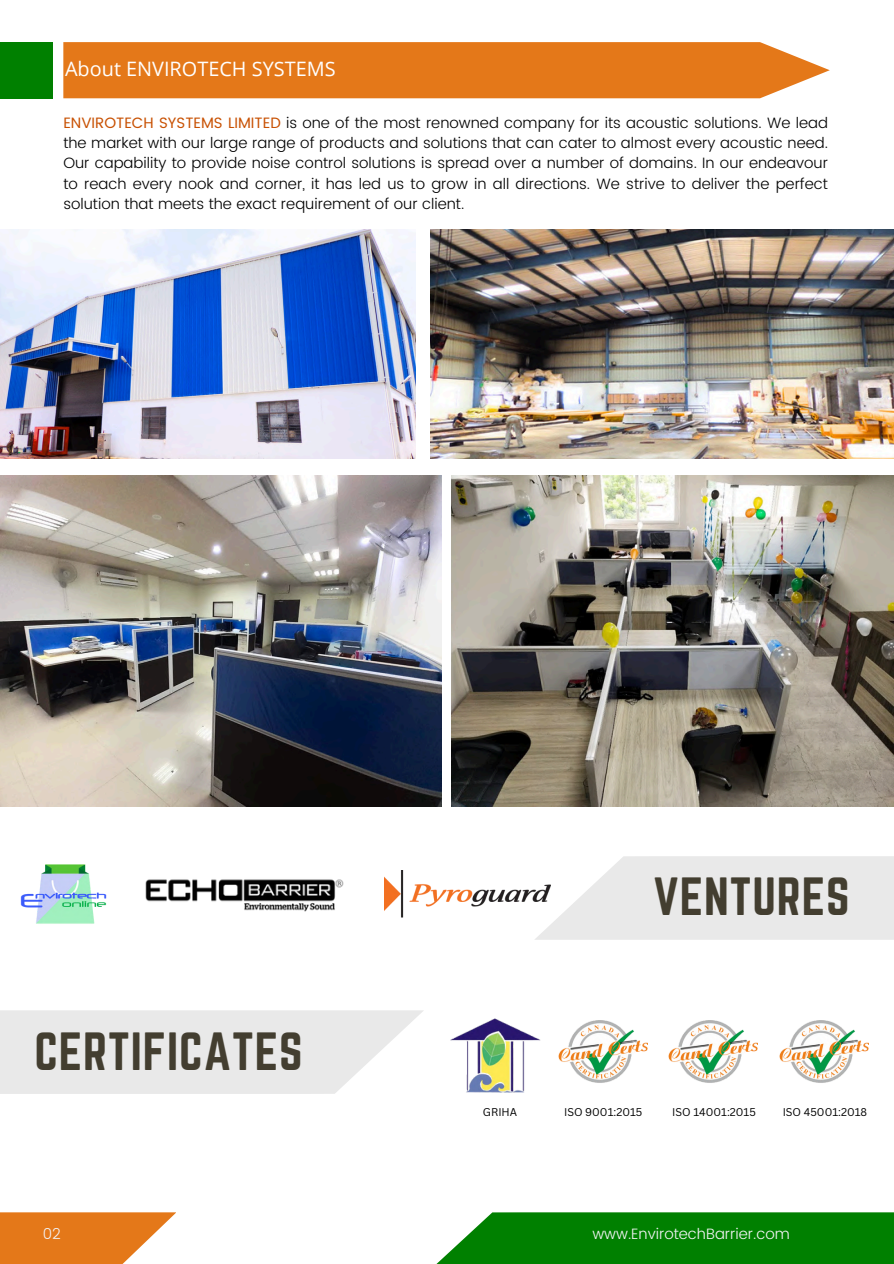
<style>
.page{position:relative;width:894px;height:1264px;background:#fff}
.page>*{position:absolute;margin:0;border:0;box-sizing:border-box;transform-origin:0 0}
.t1{font:46.95px "Norwester";letter-spacing:.02em;color:#433e30}
.t2{font:19.95px "Open Sans";color:#fff}
.t3{font:300 15px/20.2px "Poppins";color:#000;text-align:justify}
.t4{font:300 15px "Poppins";color:#f4f4f6}
.t5{font:10.95px "Canva Sans";color:#000}
.s1{font-weight:400;color:#c85103}
</style>
<div class="page">
<div style="left:63px;top:42px;width:766px;height:56px;background:#e47819"></div>
<div style="left:0;top:42px;width:52px;height:56px;background:#008000"></div>
<img style="left:0;top:229px;width:415px;height:229px">
<img style="left:430px;top:229px;width:463px;height:229px">
<svg style="left:437px;top:1212px;width:456px;height:51px;background:#181"></svg>
<div style="left:0;top:1212px;width:176px;height:51px;background:#e47819"></div>
<img style="left:145px;top:879px;width:199px;height:33px">
<img style="left:20px;top:864px;width:87px;height:60px">
<img style="left:384px;top:870px;width:150px;height:47px">
<img style="left:450px;top:1018px;width:90px;height:74px">
<img style="left:558px;top:1020px;width:89px;height:63px">
<svg style="left:0;top:1010px;width:424px;height:83px;background:#ebebeb"></svg>
<div style="left:534px;top:856px;width:359px;height:83px;background:#e9e9e9"></div>
<img style="left:668px;top:1020px;width:89px;height:63px">
<img style="left:779px;top:1020px;width:88px;height:63px">
<img style="left:0;top:475px;width:441px;height:331px">
<img style="left:451px;top:475px;width:441px;height:331px">
<h2 class="t2" style="left:65px;top:55px;width:272px">About ENVIROTECH SYSTEMS</h2>
<p class="t3" style="left:63px;top:113px;width:766px"><span class="s1">ENVIROTECH SYSTEMS LIMITED</span> is one of the most renowned company for its acoustic solutions. We lead the market with our large range of products and solutions that can cater to almost every acoustic need.<br>Our capability to provide noise control solutions is spread over a number of domains. In our endeavour to reach every nook and corner, it has led us to grow in all directions. We strive to deliver the perfect solution that meets the exact requirement of our client.</p>
<p class="t1" style="left:34px;top:1022px;width:270px">CERTIFICATES</p>
<p class="t1" style="left:653px;top:868px;width:198px">VENTURES</p>
<p class="t5" style="left:483px;top:1104px;width:36px">GRIHA</p>
<h1 class="t5" style="left:564px;top:1104px;width:80px">ISO 9001:2015</h1>
<p class="t5" style="left:672px;top:1104px;width:85px">ISO 14001:2015</p>
<p class="t5" style="left:782px;top:1104px;width:86px">ISO 45001:2018</p>
<p class="t4" style="left:43px;top:1224px;width:20px">02</p>
<p class="t4" style="left:592px;top:1224px;width:199px">www.EnvirotechBarrier.com</p>
</div>
